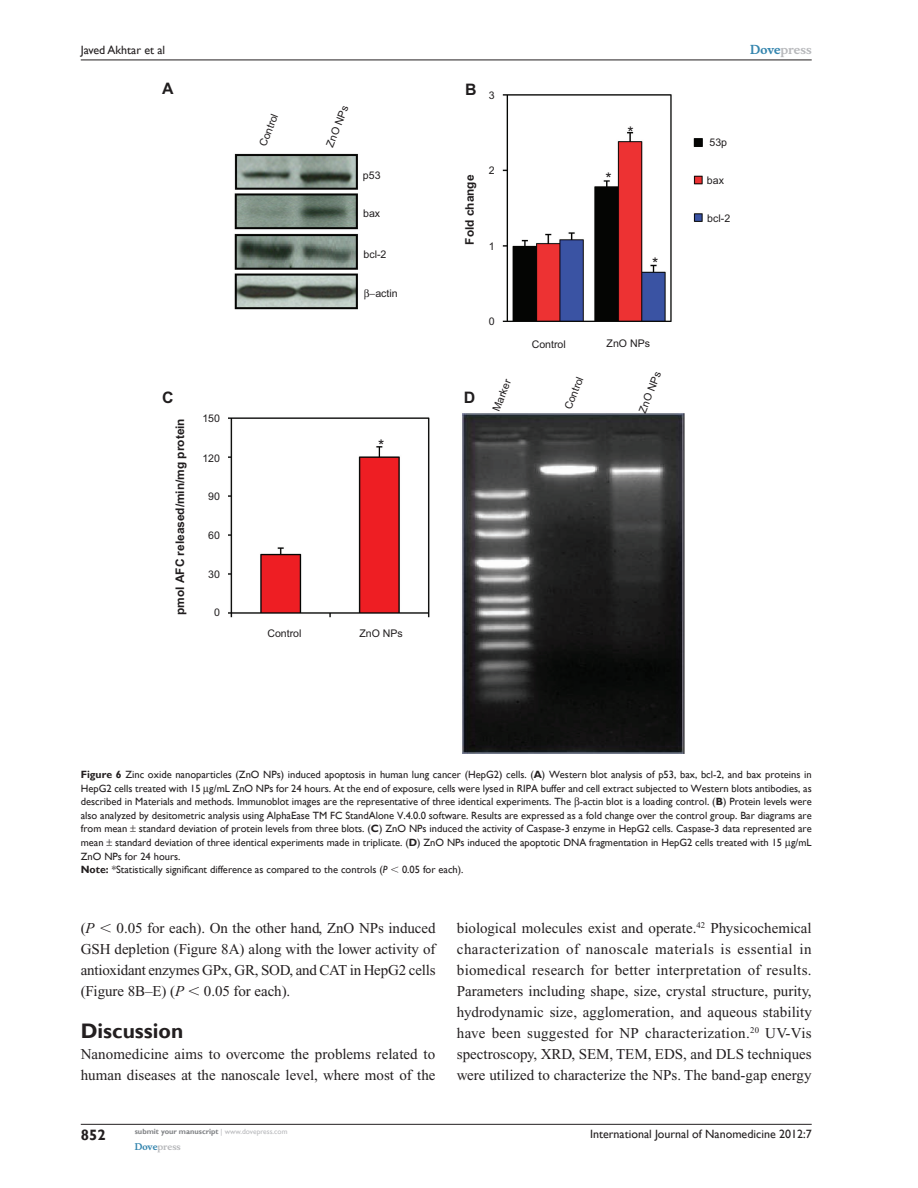
<style>
.page{position:relative;width:918px;height:1188px;background:#fff}
.page>*{position:absolute;margin:0;border:0;box-sizing:border-box;transform-origin:0 0}
.t1{font:700 21px "Gill Sans";color:#231f20}
.t2{font:700 15.9px "Arial";color:#201d1e}
.t3{font:15.9px "Arial";color:#201d1e}
.t4{font:15px/21px "Times New Roman";color:#231f20;text-align:justify}
.t5{font:700 15px "Gill Sans";color:#231f20}
.t6{font:12px "Gill Sans";color:#231f20}
.t7{font:700 12px "Musee";color:#b8b9bc}
.t8{font:700 11.85px "Arial";color:#201d1e}
.t9{font:10.5px/13.5px "Gill Sans";color:#231f20}
.t10{font:10.5px "Arial";color:#201d1e}
.t11{font:700 9px "Musee";color:#b8b9bc}
.t12{font:700 7.5px "Gill Sans";color:#808285}
.s1{color:#3485ae}
.s2{font-weight:700}
.s3{font-style:italic}
.s4{font-family:"Mathematical Pi One"}
.s5{font-weight:400;color:#b8b9bc}
</style>
<div class="page">
<img style="left:228px;top:94px;width:474px;height:660px">
<hr style="left:81px;top:1124px;width:731px;height:1px;background:#231f20">
<hr style="left:81px;top:60px;width:731px;height:1px;background:#231f20">
<svg style="left:364px;top:289px;width:5px;height:11px"></svg>
<p class="t6" style="left:81px;top:43px;width:86px">Javed Akhtar et al</p>
<h2 class="t2" style="left:162px;top:79px;width:13px">A</h2>
<p class="t10" style="left:257px;top:144px;width:36px;rotate:-68deg">Control</p>
<p class="t10" style="left:324px;top:144px;width:45px;rotate:-68deg">ZnO NPs</p>
<p class="t10" style="left:363px;top:170px;width:19px">p53</p>
<p class="t10" style="left:363px;top:208px;width:19px">bax</p>
<p class="t10" style="left:364px;top:249px;width:24px">bcl-2</p>
<p class="t10" style="left:370px;top:288px;width:30px">−actin</p>
<h2 class="t2" style="left:465px;top:80px;width:13px">B</h2>
<p class="t8" style="left:463px;top:245px;width:71px;rotate:-90deg">Fold change</p>
<h2 class="t2" style="left:162px;top:388px;width:13px">C</h2>
<h2 class="t2" style="left:464px;top:388px;width:13px">D</h2>
<p class="t8" style="left:173px;top:615px;width:198px;rotate:-90deg">pmol AFC released/min/mg protein</p>
<p class="t10" style="left:202px;top:412px;width:19px">150</p>
<p class="t10" style="left:202px;top:452px;width:19px">120</p>
<p class="t10" style="left:208px;top:490px;width:13px">90</p>
<p class="t10" style="left:208px;top:529px;width:13px">60</p>
<p class="t10" style="left:208px;top:568px;width:13px">30</p>
<p class="t10" style="left:214px;top:607px;width:7px">0</p>
<h2 class="t3" style="left:378px;top:437px;width:8px">*</h2>
<p class="t10" style="left:267px;top:628px;width:36px">Control</p>
<p class="t10" style="left:359px;top:628px;width:45px">ZnO NPs</p>
<p class="t10" style="left:489px;top:89px;width:7px">3</p>
<p class="t10" style="left:489px;top:164px;width:7px">2</p>
<p class="t10" style="left:489px;top:240px;width:7px">1</p>
<p class="t10" style="left:489px;top:315px;width:7px">0</p>
<p class="t10" style="left:532px;top:338px;width:36px">Control</p>
<h2 class="t3" style="left:606px;top:170px;width:8px">*</h2>
<h2 class="t3" style="left:628px;top:123px;width:8px">*</h2>
<h2 class="t3" style="left:652px;top:255px;width:8px">*</h2>
<p class="t10" style="left:607px;top:338px;width:45px">ZnO NPs</p>
<p class="t10" style="left:490px;top:408px;width:34px;rotate:-68deg">Marker</p>
<p class="t10" style="left:562px;top:407px;width:36px;rotate:-68deg">Control</p>
<p class="t10" style="left:636px;top:410px;width:45px;rotate:-68deg">ZnO NPs</p>
<p class="t7" style="left:750px;top:43px;width:63px"><span class="s1">Dove</span>press</p>
<p class="t10" style="left:710px;top:137px;width:19px">53p</p>
<p class="t10" style="left:707px;top:174px;width:19px">bax</p>
<p class="t10" style="left:707px;top:212px;width:24px">bcl-2</p>
<p class="t9" style="left:81px;top:768px;width:732px"><span class="s2">Figure 6</span> Zinc oxide nanoparticles (ZnO NPs) induced apoptosis in human lung cancer (HepG2) cells. (<span class="s2">A</span>) Western blot analysis of p53, bax, bcl-2, and bax proteins in HepG2 cells treated with 15 g/mL ZnO NPs for 24 hours. At the end of exposure, cells were lysed in RIPA buffer and cell extract subjected to Western blots antibodies, as described in Materials and methods. Immunoblot images are the representative of three identical experiments. The -actin blot is a loading control. (<span class="s2">B</span>) Protein levels were also analyzed by desitometric analysis using AlphaEase TM FC StandAlone V.4.0.0 software. Results are expressed as a fold change over the control group. Bar diagrams are from mean standard deviation of protein levels from three blots. (<span class="s2">C</span>) ZnO NPs induced the activity of Caspase-3 enzyme in HepG2 cells. Caspase-3 data represented are mean standard deviation of three identical experiments made in triplicate. (<span class="s2">D</span>) ZnO NPs induced the apoptotic DNA fragmentation in HepG2 cells treated with 15 g/mL ZnO NPs for 24 hours.<br><span class="s2">Note:</span> *Statistically significant difference as compared to the controls (<span class="s3">P</span> <span class="s4">,</span> 0.05 for each).</p>
<h3 class="t4" style="left:81px;top:917px;width:356px">(<span class="s3">P</span> <span class="s4">,</span> 0.05 for each). On the other hand, ZnO NPs induced GSH depletion (Figure 8A) along with the lower activity of antioxidant enzymes GPx, GR, SOD, and CAT in HepG2 cells (Figure 8B–E) (<span class="s3">P</span> <span class="s4">,</span> 0.05 for each).</h3>
<h1 class="t1" style="left:81px;top:1018px;width:104px">Discussion</h1>
<h3 class="t4" style="left:81px;top:1043px;width:356px">Nanomedicine aims to overcome the problems related to human diseases at the nanoscale level, where most of the</h3>
<p class="t4" style="left:457px;top:917px;width:357px">biological molecules exist and operate.<sup>42</sup> Physicochemical characterization of nanoscale materials is essential in biomedical research for better interpretation of results.<br>Parameters including shape, size, crystal structure, purity, hydrodynamic size, agglomeration, and aqueous stability have been suggested for NP characterization.<sup>20</sup> UV-Vis spectroscopy, XRD, SEM, TEM, EDS, and DLS techniques were utilized to characterize the NPs. The band-gap energy</p>
<h3 class="t5" style="left:81px;top:1126px;width:26px">852</h3>
<p class="t12" style="left:135px;top:1127px;width:154px">submit your manuscript <span class="s5">| www.dovepress.com</span></p>
<p class="t11" style="left:135px;top:1141px;width:48px"><span class="s1">Dove</span>press</p>
<p class="t6" style="left:590px;top:1127px;width:223px">International Journal of Nanomedicine 2012:7</p>
</div>
